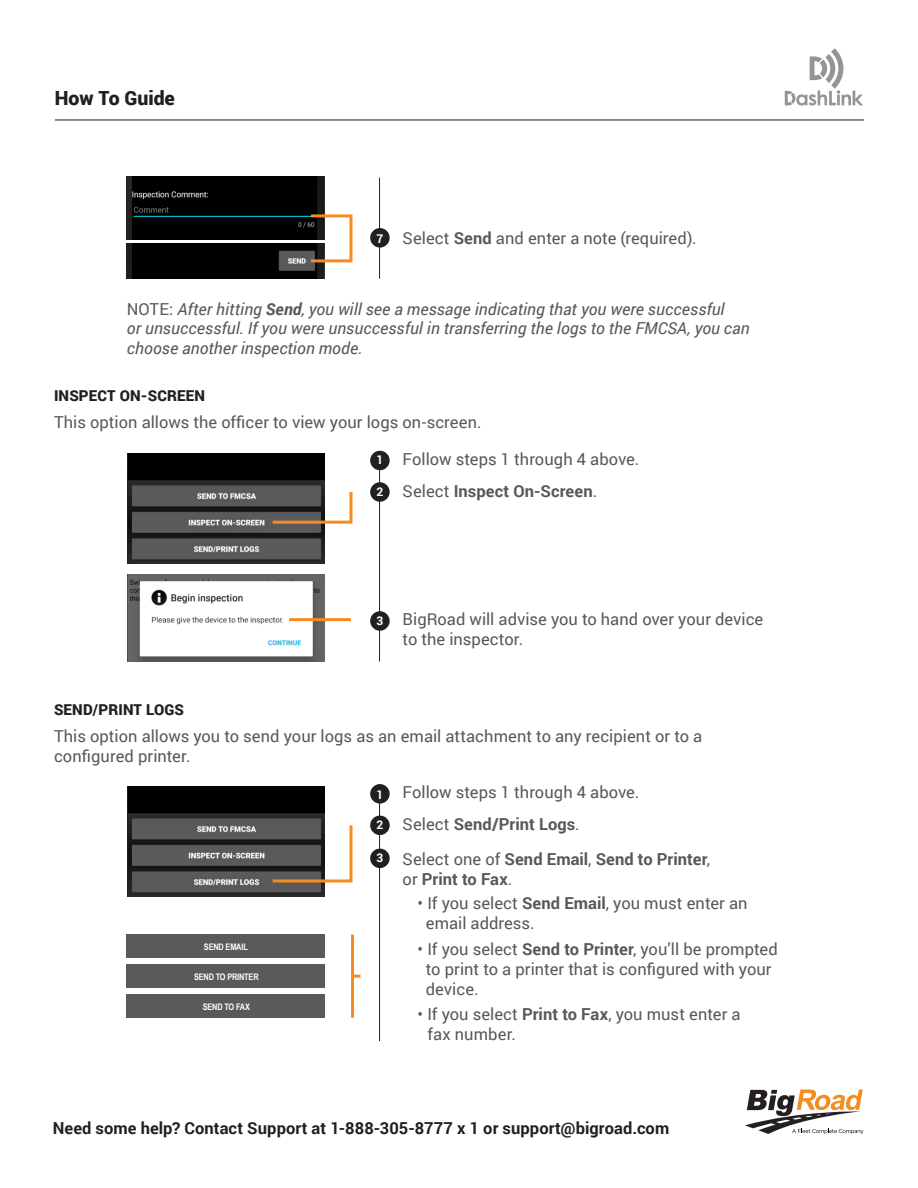
<style>
.page{position:relative;width:918px;height:1188px;background:#fff}
.page>*{position:absolute;margin:0;border:0;box-sizing:border-box;transform-origin:0 0}
.t1{font:900 19.5px "Roboto";color:#231f20}
.t2{font:16.5px/19.8px "Roboto";letter-spacing:.005em;color:#57585a}
.t3{font:italic 16.5px/19.8px "Roboto";letter-spacing:.005em;color:#57585a}
.t4{font:700 16.5px/19.8px "Roboto";letter-spacing:.005em;color:#57585a}
.t5{font:700 16.5px "Roboto";letter-spacing:.005em;color:#231f20}
.t6{font:900 15px "Roboto";letter-spacing:.01em;color:#231f20}
.t7{font:700 12px "Roboto";color:#fff}
.t8{font:700 9px "Arial Narrow";letter-spacing:-.02em;color:#fff}
.s1{font-weight:700}
.s2{font-style:normal}
.s3{font-weight:400}
</style>
<div class="page">
<svg style="left:745px;top:1090px;width:118px;height:44px"></svg>
<hr style="left:55px;top:120px;width:809px;height:1px;background:#231f20">
<svg style="left:785px;top:48px;width:78px;height:58px"></svg>
<hr style="left:379px;top:460px;width:1px;height:201px;background:#231f20">
<div style="left:370px;top:451px;width:20px;height:19px;background:#231f20;border-radius:50%"></div>
<div style="left:370px;top:482px;width:20px;height:20px;background:#231f20;border-radius:50%"></div>
<div style="left:370px;top:611px;width:20px;height:20px;background:#231f20;border-radius:50%"></div>
<img style="left:127px;top:453px;width:198px;height:111px">
<img style="left:127px;top:177px;width:198px;height:63px">
<img style="left:127px;top:574px;width:198px;height:87px">
<svg style="left:270px;top:489px;width:83px;height:36px"></svg>
<hr style="left:289px;top:618px;width:62px;height:3px;background:#f68b21">
<img style="left:127px;top:243px;width:198px;height:36px">
<hr style="left:379px;top:178px;width:1px;height:101px;background:#231f20">
<div style="left:370px;top:228px;width:20px;height:20px;background:#231f20;border-radius:50%"></div>
<div style="left:310px;top:214px;width:42px;height:48px;border:3px solid #f68b21"></div>
<hr style="left:379px;top:794px;width:1px;height:247px;background:#231f20">
<div style="left:370px;top:784px;width:20px;height:20px;background:#231f20;border-radius:50%"></div>
<div style="left:370px;top:816px;width:20px;height:19px;background:#231f20;border-radius:50%"></div>
<div style="left:370px;top:849px;width:20px;height:19px;background:#231f20;border-radius:50%"></div>
<img style="left:127px;top:787px;width:198px;height:110px">
<svg style="left:270px;top:822px;width:83px;height:62px"></svg>
<div style="left:127px;top:935px;width:198px;height:23px;background:#5a595b"></div>
<div style="left:127px;top:965px;width:198px;height:23px;background:#5a595b"></div>
<div style="left:127px;top:995px;width:198px;height:23px;background:#5a595b"></div>
<hr style="left:351px;top:935px;width:3px;height:83px;background:#f68b21">
<svg style="left:354px;top:975px;width:7px;height:3px"></svg>
<p class="t1" style="left:55px;top:84px;width:122px">How To Guide</p>
<p class="t7" style="left:376px;top:230px;width:8px">7</p>
<p class="t2" style="left:403px;top:228px;width:296px">Select <span class="s1">Send</span> and enter a note (required).</p>
<p class="t3" style="left:127px;top:298px;width:625px"><span class="s2">NOTE:</span> After hitting <span class="s1">Send</span>, you will see a message indicating that you were successful<br>or unsuccessful. If you were unsuccessful in transferring the logs to the FMCSA, you can choose another inspection mode.</p>
<p class="t6" style="left:54px;top:385px;width:153px">INSPECT ON-SCREEN</p>
<p class="t2" style="left:54px;top:412px;width:429px">This option allows the officer to view your logs on-screen.</p>
<p class="t7" style="left:376px;top:452px;width:8px">1</p>
<p class="t2" style="left:403px;top:449px;width:238px">Follow steps 1 through 4 above.</p>
<p class="t4" style="left:403px;top:480px;width:196px"><span class="s3">Select</span> Inspect On-Screen<span class="s3">.</span></p>
<p class="t7" style="left:376px;top:483px;width:8px">2</p>
<p class="t7" style="left:376px;top:612px;width:8px">3</p>
<p class="t2" style="left:403px;top:609px;width:362px">BigRoad will advise you to hand over your device to the inspector.</p>
<p class="t6" style="left:54px;top:699px;width:132px">SEND/PRINT LOGS</p>
<p class="t2" style="left:54px;top:726px;width:650px">This option allows you to send your logs as an email attachment to any recipient or to a configured printer.</p>
<p class="t7" style="left:376px;top:786px;width:8px">1</p>
<p class="t2" style="left:403px;top:782px;width:238px">Follow steps 1 through 4 above.</p>
<p class="t4" style="left:403px;top:814px;width:178px"><span class="s3">Select</span> Send/Print Logs<span class="s3">.</span></p>
<p class="t4" style="left:403px;top:849px;width:309px"><span class="s3">Select one of</span> Send Email<span class="s3">,</span> Send to Printer<span class="s3">, or</span> Print to Fax<span class="s3">.</span></p>
<p class="t2" style="left:426px;top:893px;width:323px;text-indent:-8px">• If you select <span class="s1">Send Email</span>, you must enter an email address.</p>
<p class="t2" style="left:426px;top:939px;width:353px;text-indent:-8px">• If you select <span class="s1">Send to Printer</span>, you’ll be prompted to print to a printer that is configured with your device.</p>
<p class="t2" style="left:428px;top:1004px;width:314px;text-indent:-10px">• If you select <span class="s1">Print to Fax</span>, you must enter a fax number.</p>
<p class="t7" style="left:376px;top:816px;width:8px">2</p>
<p class="t7" style="left:376px;top:849px;width:8px">3</p>
<p class="t8" style="left:204px;top:940px;width:45px">SEND EMAIL</p>
<p class="t8" style="left:194px;top:970px;width:66px">SEND TO PRINTER</p>
<p class="t8" style="left:203px;top:1000px;width:49px">SEND TO FAX</p>
<p class="t5" style="left:53px;top:1116px;width:618px">Need some help? Contact Support at 1-888-305-8777 x 1 or support@bigroad.com</p>
</div>
